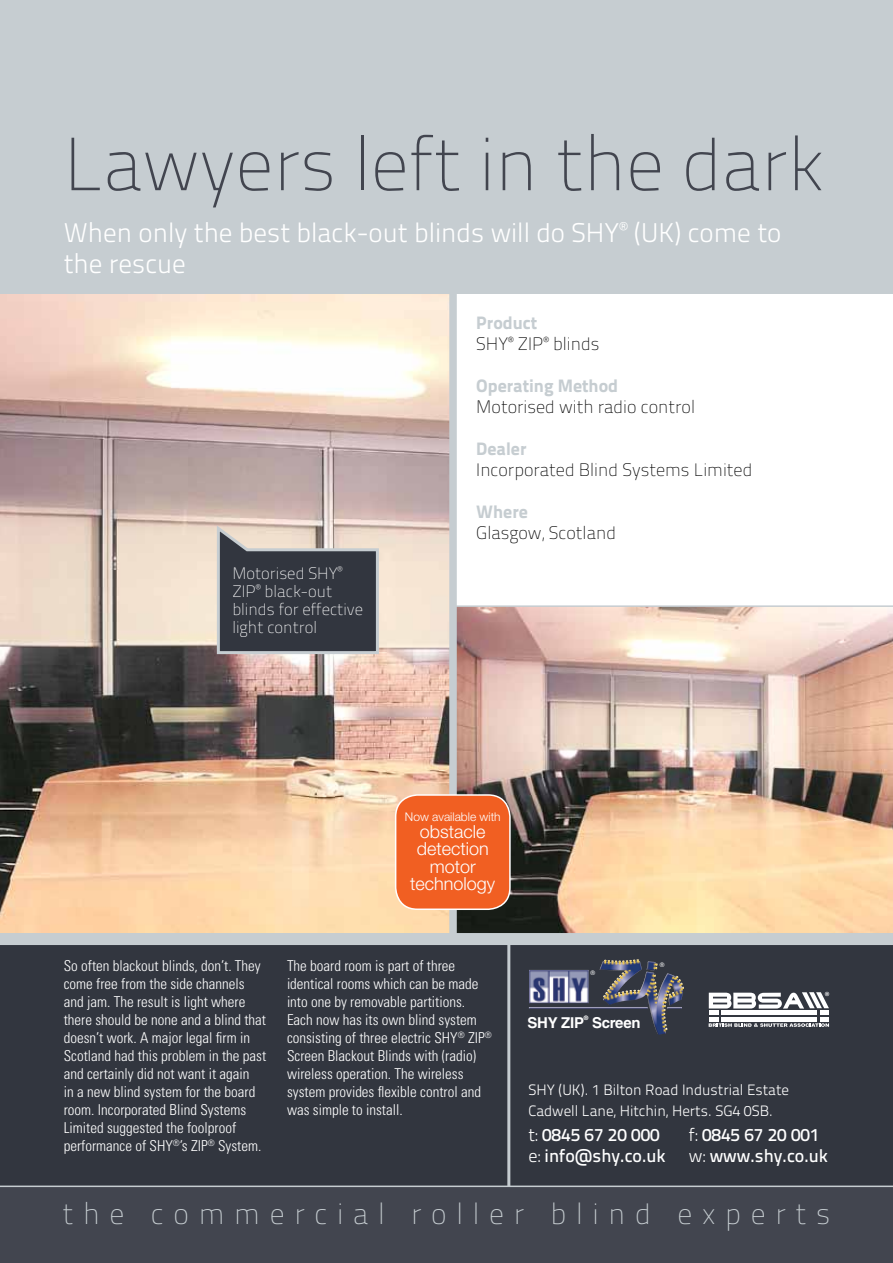
<style>
.page{position:relative;width:893px;height:1263px;background:#fff}
.page>*{position:absolute;margin:0;border:0;box-sizing:border-box;transform-origin:0 0}
.t1{font:75px "Titillium Text 22 L 1 wt";color:#42454f}
.t2{font:29.4px "Titillium Text 22 L 1 wt";letter-spacing:.33em;color:#c6cdd1}
.t3{font:27px/31.5px "Titillium Text 22 L 250 wt";color:#fff}
.t4{font:18px "Titillium Text 22 L 1 wt";color:#000}
.t5{font:18px "Titillium Text 22 L 600 wt";color:#fff}
.t6{font:18px "Titillium Text 22 L 999 wt";color:#c6cdd1}
.t7{font:300 18px/17.2px "Helvetica Neue";color:#fff;text-align:center}
.t8{font:16.5px/18px "Titillium Text 22 L 1 wt";color:#fff}
.t9{font:300 condensed 15px/18px "Univers";color:#fff}
.t10{font:15px/21px "Titillium Text 22 L 250 wt";color:#fff}
.t11{font:700 15px "Helvetica";letter-spacing:-.02em;color:#fff}
.t12{font:300 12px "Helvetica Neue";color:#fff}
.t13{font:6.3px "Interstate";color:#fff}
.t14{font:700 6.15px "Helvetica";color:#fff}
.s1{font-family:"Titillium Text 22 L 250 wt"}
</style>
<div class="page">
<img style="left:457px;top:605px;width:436px;height:328px">
<svg style="left:0;top:293px;width:457px;height:640px;background:#cdb5a5"></svg>
<div style="left:0;top:0;width:893px;height:293px;background:#c6cdd1"></div>
<div style="left:0;top:939px;width:893px;height:324px;background:#32363f"></div>
<div style="left:0;top:1185px;width:893px;height:78px;background:#42454f"></div>
<svg style="left:709px;top:992px;width:120px;height:35px"></svg>
<div style="left:0;top:933px;width:893px;height:12px;background:#c6cdd1"></div>
<svg style="left:215px;top:522px;width:165px;height:134px;background:#605f63"></svg>
<hr style="left:507px;top:939px;width:3px;height:247px;background:#c6cdd1">
<img style="left:615px;top:959px;width:22px;height:3px">
<div style="left:396px;top:795px;width:114px;height:114px;background:#f15f22;border-radius:22px"></div>
<div style="left:395px;top:794px;width:116px;height:116px;border:2px solid #fff;border-radius:22px"></div>
<h1 class="t1" style="left:64px;top:111px;width:761px">Lawyers left in the dark</h1>
<h3 class="t3" style="left:64px;top:215px;width:719px">When only the best black-out blinds will do SHY<sup>®</sup> (UK) come to the rescue</h3>
<p class="t8" style="left:232px;top:563px;width:132px">Motorised SHY<sup>®<br></sup>ZIP<sup>®</sup> black-out blinds for effective light control</p>
<p class="t6" style="left:476px;top:308px;width:62px">Product</p>
<p class="t4" style="left:476px;top:331px;width:125px">SHY<sup>®</sup> ZIP<sup>®</sup> blinds</p>
<p class="t6" style="left:476px;top:371px;width:143px">Operating Method</p>
<p class="t4" style="left:476px;top:394px;width:220px">Motorised with radio control</p>
<p class="t6" style="left:476px;top:434px;width:52px">Dealer</p>
<p class="t4" style="left:476px;top:457px;width:278px">Incorporated Blind Systems Limited</p>
<p class="t6" style="left:476px;top:497px;width:53px">Where</p>
<p class="t4" style="left:476px;top:520px;width:141px">Glasgow, Scotland</p>
<p class="t12" style="left:405px;top:809px;width:97px">Now available with</p>
<p class="t7" style="left:410px;top:822px;width:87px">obstacle detection motor technology</p>
<p class="t9" style="left:64px;top:957px;width:204px">So often blackout blinds, don’t. They come free from the side channels and jam. The result is light where there should be none and a blind that doesn’t work. A major legal firm in Scotland had this problem in the past and certainly did not want it again<br>in a new blind system for the board room. Incorporated Blind Systems Limited suggested the foolproof performance of SHY<sup>®</sup>’s ZIP<sup>®</sup> System.</p>
<p class="t9" style="left:287px;top:957px;width:206px">The board room is part of three identical rooms which can be made into one by removable partitions.<br>Each now has its own blind system consisting of three electric SHY<sup>®</sup> ZIP<sup>® </sup>Screen Blackout Blinds with (radio) wireless operation. The wireless system provides flexible control and was simple to install.</p>
<p class="t13" style="left:659px;top:961px;width:7px">®</p>
<p class="t13" style="left:590px;top:969px;width:7px">®</p>
<p class="t11" style="left:527px;top:1013px;width:58px">SHY ZIP</p>
<p class="t14" style="left:584px;top:1014px;width:6px">®</p>
<p class="t11" style="left:592px;top:1013px;width:50px">Screen</p>
<p class="t10" style="left:528px;top:1078px;width:262px">SHY (UK). 1 Bilton Road Industrial Estate<br>Cadwell Lane, Hitchin, Herts. SG4 0SB.</p>
<p class="t5" style="left:528px;top:1121px;width:133px"><span class="s1">t:</span> 0845 67 20 000</p>
<p class="t5" style="left:689px;top:1121px;width:132px"><span class="s1">f:</span> 0845 67 20 001</p>
<p class="t5" style="left:528px;top:1142px;width:139px"><span class="s1">e:</span> info@shy.co.uk</p>
<p class="t5" style="left:689px;top:1142px;width:141px"><span class="s1">w:</span> www.shy.co.uk</p>
<h2 class="t2" style="left:63px;top:1193px;width:769px">the commercial roller blind experts</h2>
</div>
